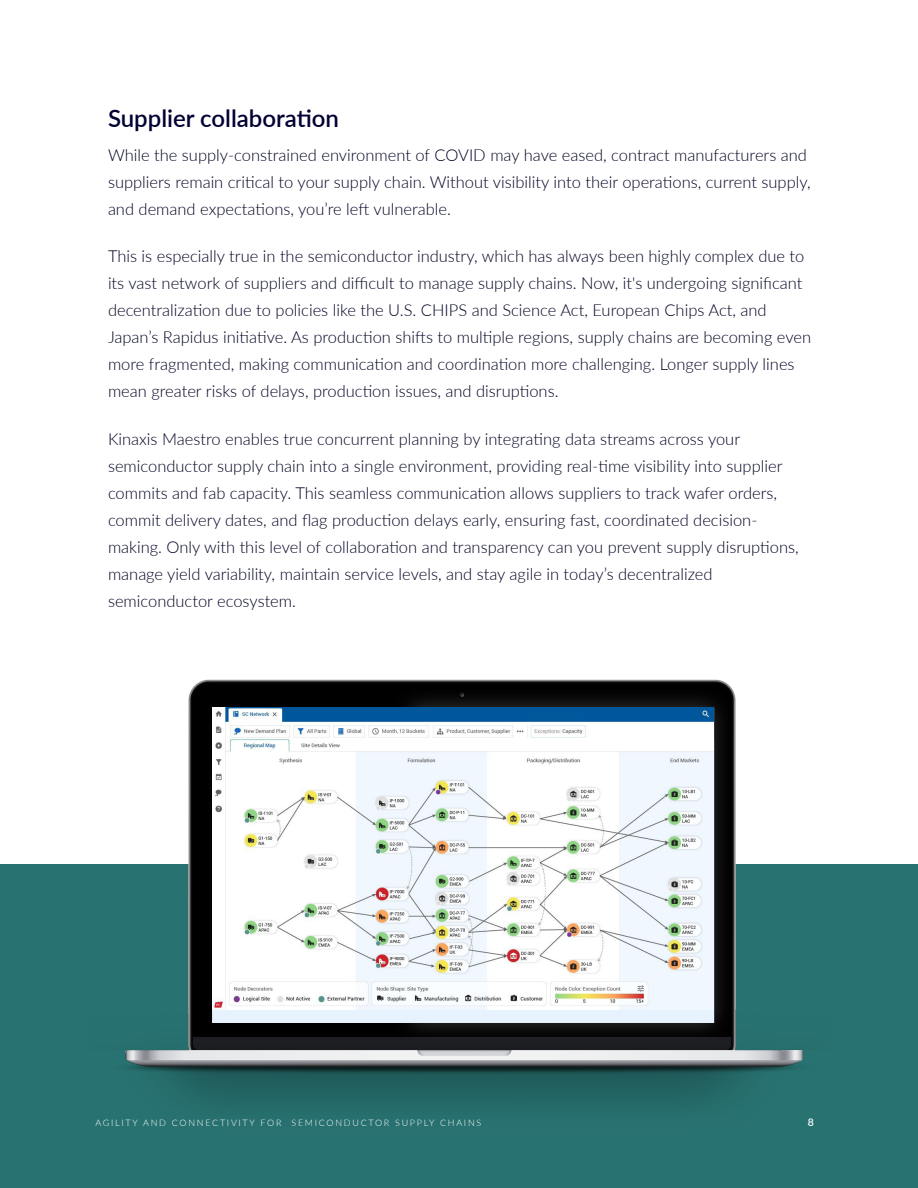
<style>
.page{position:relative;width:918px;height:1188px;background:#fff}
.page>*{position:absolute;margin:0;border:0;box-sizing:border-box;transform-origin:0 0}
.t1{font:600 24px "Lato";color:#010233}
.Body_text{font:300 16.5px/27px "Lato";color:#010223}
.t2{font:600 10.5px "Lato";color:#fff}
.t3{font:300 9px "Lato";letter-spacing:.19em;color:#fff}
</style>
<div class="page">
<div style="left:0;top:864px;width:918px;height:324px;background:#287271"></div>
<img style="left:125px;top:679px;width:678px;height:423px">
<img style="left:213px;top:708px;width:501px;height:301px">
<h3 class="t1" style="left:108px;top:101px;width:233px">Supplier collaboration</h3>
<p class="Body_text" style="left:108px;top:141px;width:704px">While the supply-constrained environment of COVID may have eased, contract manufacturers and suppliers remain critical to your supply chain. Without visibility into their operations, current supply, and demand expectations, you’re left vulnerable.</p>
<p class="Body_text" style="left:108px;top:242px;width:705px">This is especially true in the semiconductor industry, which has always been highly complex due to its vast network of suppliers and difficult to manage supply chains. Now, it's undergoing significant decentralization due to policies like the U.S. CHIPS and Science Act, European Chips Act, and Japan’s Rapidus initiative. As production shifts to multiple regions, supply chains are becoming even more fragmented, making communication and coordination more challenging. Longer supply lines mean greater risks of delays, production issues, and disruptions.</p>
<p class="Body_text" style="left:108px;top:425px;width:692px">Kinaxis Maestro enables true concurrent planning by integrating data streams across your semiconductor supply chain into a single environment, providing real-time visibility into supplier commits and fab capacity. This seamless communication allows suppliers to track wafer orders, commit delivery dates, and flag production delays early, ensuring fast, coordinated decision&shy;making. Only with this level of collaboration and transparency can you prevent supply disruptions, manage yield variability, maintain service levels, and stay agile in today’s decentralized semiconductor ecosystem.</p>
<p class="t3" style="left:95px;top:1117px;width:387px">AGILITY AND CONNECTIVITY FOR SEMICONDUCTOR SUPPLY CHAINS</p>
<p class="t2" style="left:808px;top:1115px;width:8px">8</p>
</div>
